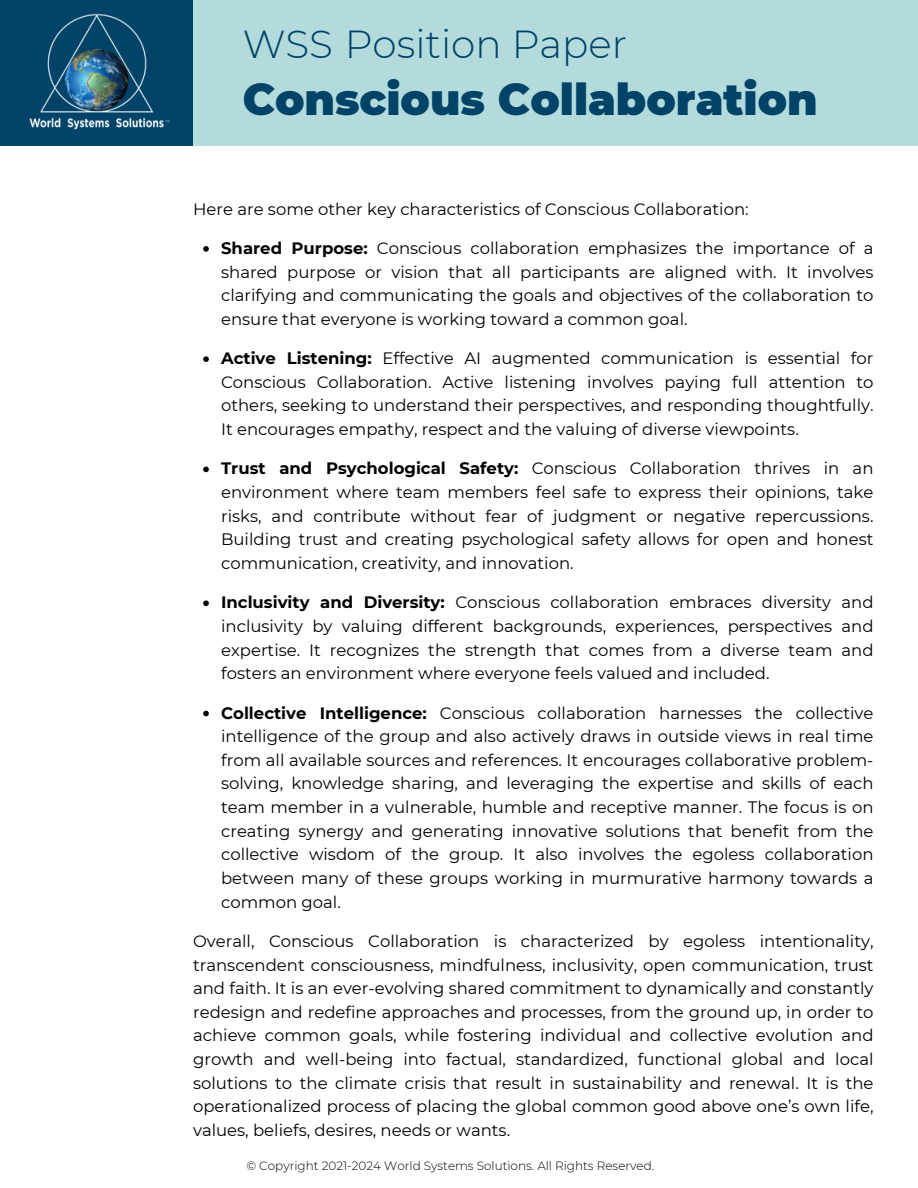
<style>
.page{position:relative;width:918px;height:1188px;background:#fff}
.page>*{position:absolute;margin:0;border:0;box-sizing:border-box;transform-origin:0 0}
.t1{font:900 43.5px "Montserrat";color:#004369}
.t2{font:300 39px "Montserrat";color:#004369}
.t3{font:16.5px/23.7px "Montserrat";color:#000;text-align:justify}
.t4{font:300 12px "Montserrat";color:#000}
.s1{font-weight:700}
</style>
<div class="page">
<div style="left:0;top:0;width:193px;height:145px;background:#004369"></div>
<img style="left:29px;top:13px;width:141px;height:117px">
<div style="left:193px;top:0;width:725px;height:145px;background:#b4dbdc"></div>
<svg style="left:203px;top:246px;width:6px;height:6px"></svg>
<svg style="left:203px;top:356px;width:6px;height:6px"></svg>
<svg style="left:203px;top:467px;width:6px;height:5px"></svg>
<svg style="left:203px;top:600px;width:6px;height:6px"></svg>
<svg style="left:203px;top:711px;width:6px;height:5px"></svg>
<h1 class="t2" style="left:243px;top:20px;width:386px">WSS Position Paper</h1>
<h3 class="t1" style="left:243px;top:73px;width:577px">Conscious Collaboration</h3>
<p class="t3" style="left:193px;top:197px;width:557px">Here are some other key characteristics of Conscious Collaboration:</p>
<p class="t3" style="left:221px;top:236px;width:654px"><span class="s1">Shared Purpose:</span> Conscious collaboration emphasizes the importance of a shared purpose or vision that all participants are aligned with. It involves clarifying and communicating the goals and objectives of the collaboration to ensure that everyone is working toward a common goal.</p>
<p class="t3" style="left:221px;top:346px;width:654px"><span class="s1">Active Listening:</span> Effective AI augmented communication is essential for Conscious Collaboration. Active listening involves paying full attention to others, seeking to understand their perspectives, and responding thoughtfully.<br>It encourages empathy, respect and the valuing of diverse viewpoints.</p>
<p class="t3" style="left:221px;top:457px;width:654px"><span class="s1">Trust and Psychological Safety:</span> Conscious Collaboration thrives in an environment where team members feel safe to express their opinions, take risks, and contribute without fear of judgment or negative repercussions.<br>Building trust and creating psychological safety allows for open and honest communication, creativity, and innovation.</p>
<p class="t3" style="left:221px;top:591px;width:654px"><span class="s1">Inclusivity and Diversity:</span> Conscious collaboration embraces diversity and inclusivity by valuing different backgrounds, experiences, perspectives and expertise. It recognizes the strength that comes from a diverse team and fosters an environment where everyone feels valued and included.</p>
<h3 class="t3" style="left:221px;top:701px;width:654px"><span class="s1">Collective Intelligence:</span> Conscious collaboration harnesses the collective intelligence of the group and also actively draws in outside views in real time from all available sources and references. It encourages collaborative problem&shy;solving, knowledge sharing, and leveraging the expertise and skills of each team member in a vulnerable, humble and receptive manner. The focus is on creating synergy and generating innovative solutions that benefit from the collective wisdom of the group. It also involves the egoless collaboration between many of these groups working in murmurative harmony towards a common goal.</h3>
<p class="t3" style="left:193px;top:929px;width:682px">Overall, Conscious Collaboration is characterized by egoless intentionality, transcendent consciousness, mindfulness, inclusivity, open communication, trust and faith. It is an ever-evolving shared commitment to dynamically and constantly redesign and redefine approaches and processes, from the ground up, in order to achieve common goals, while fostering individual and collective evolution and growth and well-being into factual, standardized, functional global and local solutions to the climate crisis that result in sustainability and renewal. It is the operationalized process of placing the global common good above one’s own life, values, beliefs, desires, needs or wants.</p>
<p class="t4" style="left:246px;top:1158px;width:409px">© Copyright 2021-2024 World Systems Solutions. All Rights Reserved.</p>
</div>
